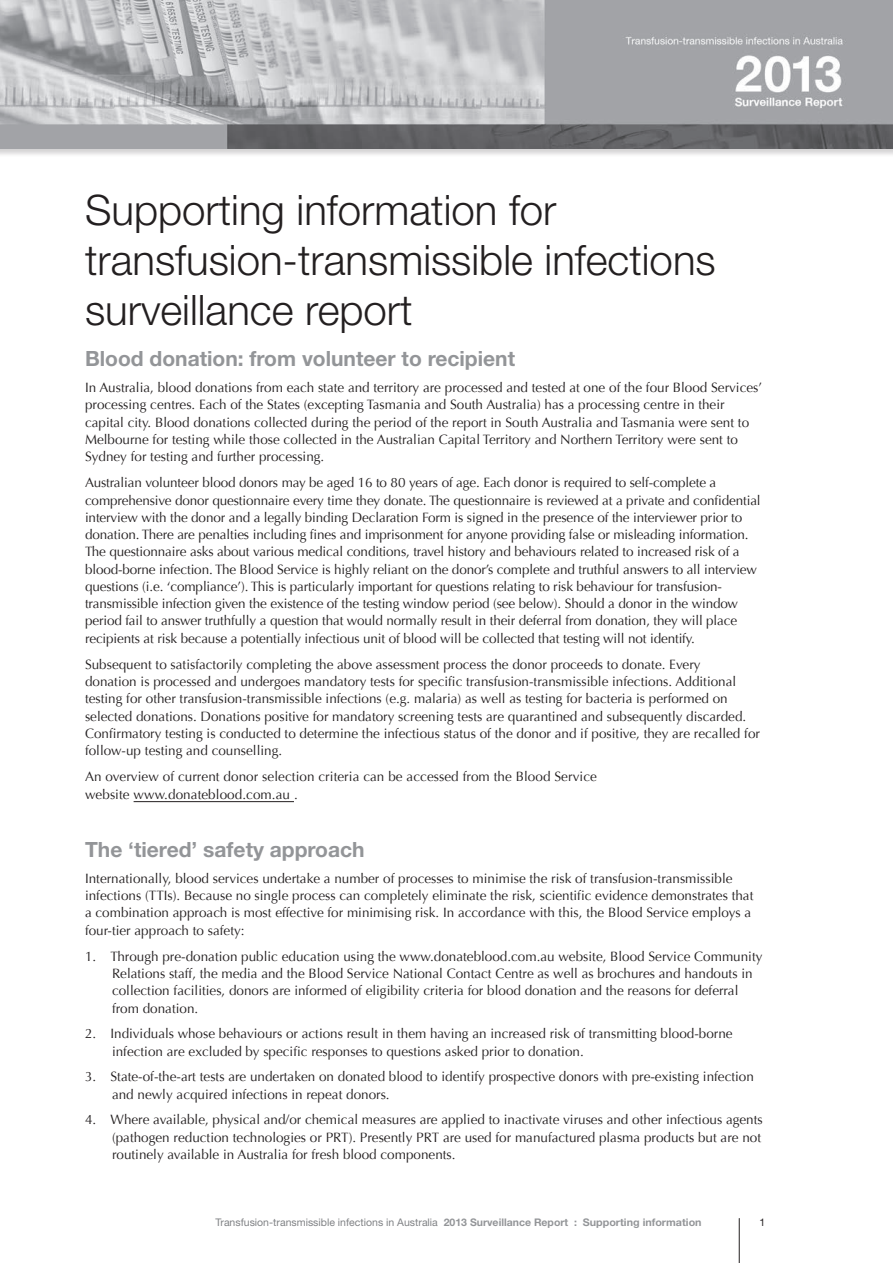
<style>
.page{position:relative;width:893px;height:1263px;background:#fff}
.page>*{position:absolute;margin:0;border:0;box-sizing:border-box;transform-origin:0 0}
.t1{font:300 42px/50.4px "Helvetica Neue";color:#231f20}
.t2{font:700 21px "Helvetica Neue";color:#939598}
.t3{font:13.5px/17.2px "Optima";color:#231f20}
.t4{font:10.5px "Helvetica Neue";color:#808285}
.t5{font:10.5px "Helvetica Neue";color:#231f20}
.s1{font-weight:700;color:#939598}
</style>
<div class="page">
<hr style="left:739px;top:1218px;width:1px;height:45px;background:#231f20">
<div style="left:0;top:0;width:893px;height:157px;background:#231f20;opacity:.2"></div>
<img style="left:0;top:0;width:893px;height:149px">
<hr style="left:134px;top:801px;width:160px;height:1px;background:#231f20">
<h1 class="t1" style="left:85px;top:183px;width:632px">Supporting information for transfusion-transmissible infections surveillance report</h1>
<h2 class="t2" style="left:85px;top:346px;width:432px">Blood donation: from volunteer to recipient</h2>
<p class="t3" style="left:85px;top:379px;width:679px">In Australia, blood donations from each state and territory are processed and tested at one of the four Blood Services’ processing centres. Each of the States (excepting Tasmania and South Australia) has a processing centre in their capital city. Blood donations collected during the period of the report in South Australia and Tasmania were sent to Melbourne for testing while those collected in the Australian Capital Territory and Northern Territory were sent to Sydney for testing and further processing.</p>
<p class="t3" style="left:85px;top:474px;width:677px">Australian volunteer blood donors may be aged 16 to 80 years of age. Each donor is required to self-complete a comprehensive donor questionnaire every time they donate. The questionnaire is reviewed at a private and confidential interview with the donor and a legally binding Declaration Form is signed in the presence of the interviewer prior to donation. There are penalties including fines and imprisonment for anyone providing false or misleading information.<br>The questionnaire asks about various medical conditions, travel history and behaviours related to increased risk of a blood-borne infection. The Blood Service is highly reliant on the donor’s complete and truthful answers to all interview questions (i.e. ‘compliance’). This is particularly important for questions relating to risk behaviour for transfusion&shy;transmissible infection given the existence of the testing window period (see below). Should a donor in the window period fail to answer truthfully a question that would normally result in their deferral from donation, they will place recipients at risk because a potentially infectious unit of blood will be collected that testing will not identify.</p>
<p class="t3" style="left:85px;top:656px;width:676px">Subsequent to satisfactorily completing the above assessment process the donor proceeds to donate. Every<br>donation is processed and undergoes mandatory tests for specific transfusion-transmissible infections. Additional testing for other transfusion-transmissible infections (e.g. malaria) as well as testing for bacteria is performed on selected donations. Donations positive for mandatory screening tests are quarantined and subsequently discarded.<br>Confirmatory testing is conducted to determine the infectious status of the donor and if positive, they are recalled for follow-up testing and counselling.</p>
<p class="t3" style="left:85px;top:768px;width:513px">An overview of current donor selection criteria can be accessed from the Blood Service website www.donateblood.com.au .</p>
<h2 class="t2" style="left:85px;top:837px;width:281px">The ‘tiered’ safety approach</h2>
<p class="t3" style="left:85px;top:870px;width:670px">Internationally, blood services undertake a number of processes to minimise the risk of transfusion-transmissible infections (TTIs). Because no single process can completely eliminate the risk, scientific evidence demonstrates that a combination approach is most effective for minimising risk. In accordance with this, the Blood Service employs a four-tier approach to safety:</p>
<p class="t3" style="left:112px;top:948px;width:652px;text-indent:-27px">1. Through pre-donation public education using the www.donateblood.com.au website, Blood Service Community Relations staff, the media and the Blood Service National Contact Centre as well as brochures and handouts in collection facilities, donors are informed of eligibility criteria for blood donation and the reasons for deferral from donation.</p>
<p class="t3" style="left:112px;top:1025px;width:622px;text-indent:-27px">2. Individuals whose behaviours or actions result in them having an increased risk of transmitting blood-borne infection are excluded by specific responses to questions asked prior to donation.</p>
<p class="t3" style="left:112px;top:1068px;width:643px;text-indent:-27px">3. State-of-the-art tests are undertaken on donated blood to identify prospective donors with pre-existing infection and newly acquired infections in repeat donors.</p>
<p class="t3" style="left:112px;top:1111px;width:652px;text-indent:-27px">4. Where available, physical and/or chemical measures are applied to inactivate viruses and other infectious agents (pathogen reduction technologies or PRT). Presently PRT are used for manufactured plasma products but are not routinely available in Australia for fresh blood components.</p>
<p class="t4" style="left:215px;top:1216px;width:488px">Transfusion-transmissible infections in Australia <span class="s1">2013 Surveillance Report : Supporting information</span></p>
<p class="t5" style="left:760px;top:1216px;width:7px">1</p>
</div>
